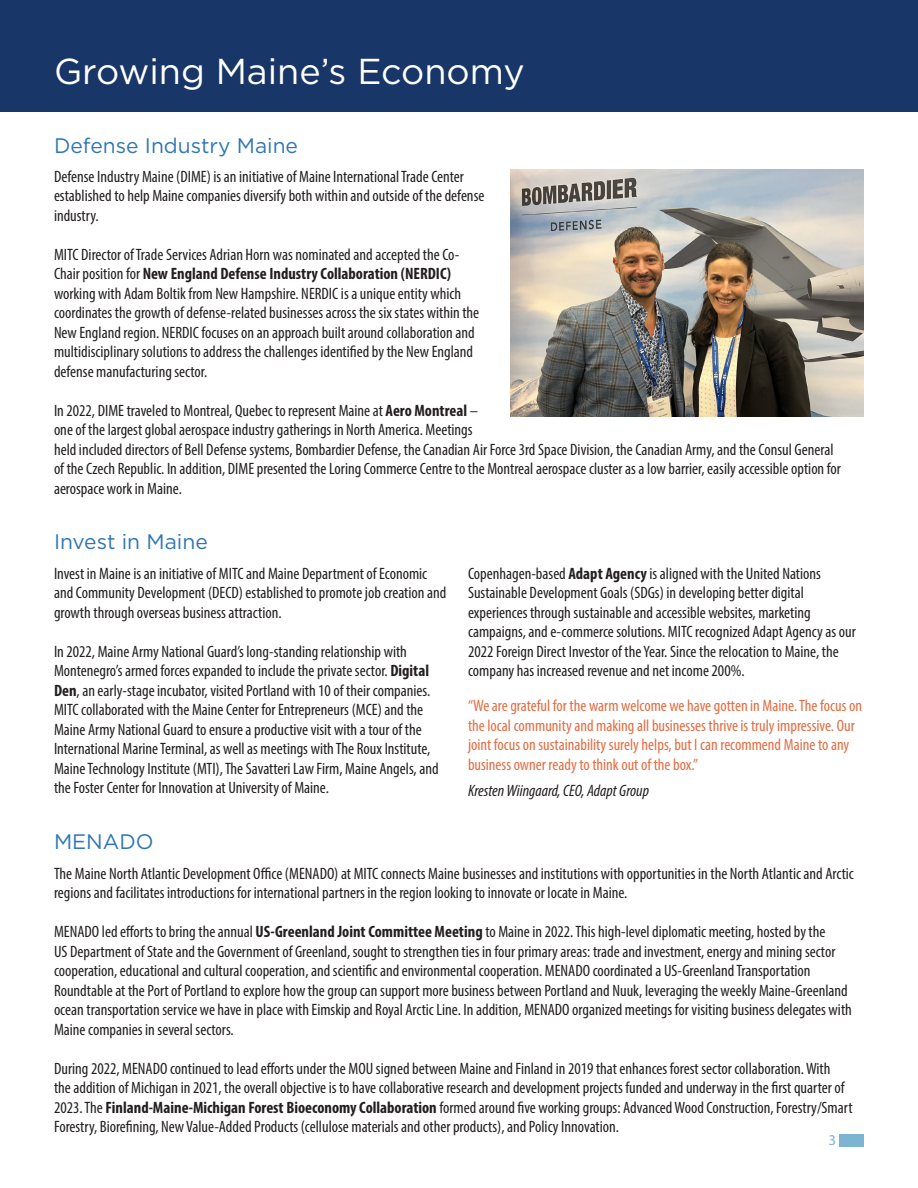
<style>
.page{position:relative;width:918px;height:1188px;background:#fff}
.page>*{position:absolute;margin:0;border:0;box-sizing:border-box;transform-origin:0 0}
.t1{font:36px "Gotham HTF";color:#fff}
.t2{font:21px "Gotham HTF";color:#3076b5}
.t3{font:condensed 16.5px/19.5px "Myriad Pro";color:#231f20}
.t4{font:condensed 16.5px/19.5px "Myriad Pro";color:#e36d43}
.t5{font:italic condensed 16.5px "Myriad Pro";color:#231f20}
.t6{font:15px "Myriad Pro";color:#7bb5d1}
.s1{font-weight:700}
</style>
<div class="page">
<div style="left:0;top:0;width:918px;height:111px;background:#183667"></div>
<img style="left:511px;top:170px;width:353px;height:247px">
<div style="left:839px;top:1134px;width:25px;height:12px;background:#7bb5d1"></div>
<p class="t1" style="left:54px;top:52px;width:472px">Growing Maine’s Economy</p>
<p class="t2" style="left:54px;top:134px;width:246px">Defense Industry Maine</p>
<p class="t3" style="left:54px;top:167px;width:432px">Defense Industry Maine (DIME) is an initiative of Maine International Trade Center established to help Maine companies diversify both within and outside of the defense industry.</p>
<p class="t3" style="left:54px;top:245px;width:427px">MITC Director of Trade Services Adrian Horn was nominated and accepted the Co-Chair position for <span class="s1">New England Defense Industry Collaboration (NERDIC) </span>working with Adam Boltik from New Hampshire. NERDIC is a unique entity which coordinates the growth of defense-related businesses across the six states within the New England region. NERDIC focuses on an approach built around collaboration and multidisciplinary solutions to address the challenges identified by the New England defense manufacturing sector.</p>
<p class="t3" style="left:54px;top:401px;width:789px">In 2022, DIME traveled to Montreal, Quebec to represent Maine at <span class="s1">Aero Montreal</span> –<br>one of the largest global aerospace industry gatherings in North America. Meetings<br>held included directors of Bell Defense systems, Bombardier Defense, the Canadian Air Force 3rd Space Division, the Canadian Army, and the Consul General of the Czech Republic. In addition, DIME presented the Loring Commerce Centre to the Montreal aerospace cluster as a low barrier, easily accessible option for aerospace work in Maine.</p>
<p class="t2" style="left:54px;top:530px;width:155px">Invest in Maine</p>
<p class="t3" style="left:54px;top:563px;width:394px">Invest in Maine is an initiative of MITC and Maine Department of Economic and Community Development (DECD) established to promote job creation and growth through overseas business attraction.</p>
<p class="t3" style="left:54px;top:641px;width:386px">In 2022, Maine Army National Guard’s long-standing relationship with Montenegro’s armed forces expanded to include the private sector. <span class="s1">Digital Den</span>, an early-stage incubator, visited Portland with 10 of their companies.<br>MITC collaborated with the Maine Center for Entrepreneurs (MCE) and the Maine Army National Guard to ensure a productive visit with a tour of the International Marine Terminal, as well as meetings with The Roux Institute, Maine Technology Institute (MTI), The Savatteri Law Firm, Maine Angels, and the Foster Center for Innovation at University of Maine.</p>
<p class="t2" style="left:54px;top:830px;width:101px">MENADO</p>
<p class="t3" style="left:468px;top:563px;width:389px">Copenhagen-based <span class="s1">Adapt Agency</span> is aligned with the United Nations Sustainable Development Goals (SDGs) in developing better digital experiences through sustainable and accessible websites, marketing campaigns, and e-commerce solutions. MITC recognized Adapt Agency as our 2022 Foreign Direct Investor of the Year. Since the relocation to Maine, the company has increased revenue and net income 200%.</p>
<p class="t4" style="left:468px;top:696px;width:396px">“We are grateful for the warm welcome we have gotten in Maine. The focus on the local community and making all businesses thrive is truly impressive. Our joint focus on sustainability surely helps, but I can recommend Maine to any business owner ready to think out of the box.”</p>
<p class="t5" style="left:468px;top:781px;width:183px">Kresten Wiingaard, CEO, Adapt Group</p>
<p class="t3" style="left:54px;top:863px;width:801px">The Maine North Atlantic Development Office (MENADO) at MITC connects Maine businesses and institutions with opportunities in the North Atlantic and Arctic regions and facilitates introductions for international partners in the region looking to innovate or locate in Maine.</p>
<p class="t3" style="left:54px;top:922px;width:799px">MENADO led efforts to bring the annual <span class="s1">US-Greenland Joint Committee Meeting</span> to Maine in 2022. This high-level diplomatic meeting, hosted by the<br>US Department of State and the Government of Greenland, sought to strengthen ties in four primary areas: trade and investment, energy and mining sector cooperation, educational and cultural cooperation, and scientific and environmental cooperation. MENADO coordinated a US-Greenland Transportation Roundtable at the Port of Portland to explore how the group can support more business between Portland and Nuuk, leveraging the weekly Maine-Greenland ocean transportation service we have in place with Eimskip and Royal Arctic Line. In addition, MENADO organized meetings for visiting business delegates with Maine companies in several sectors.</p>
<p class="t3" style="left:54px;top:1058px;width:800px">During 2022, MENADO continued to lead efforts under the MOU signed between Maine and Finland in 2019 that enhances forest sector collaboration. With<br>the addition of Michigan in 2021, the overall objective is to have collaborative research and development projects funded and underway in the first quarter of 2023. The <span class="s1">Finland-Maine-Michigan Forest Bioeconomy Collaboration</span> formed around five working groups: Advanced Wood Construction, Forestry/Smart Forestry, Biorefining, New Value-Added Products (cellulose materials and other products), and Policy Innovation.</p>
<p class="t6" style="left:828px;top:1131px;width:9px">3</p>
</div>
